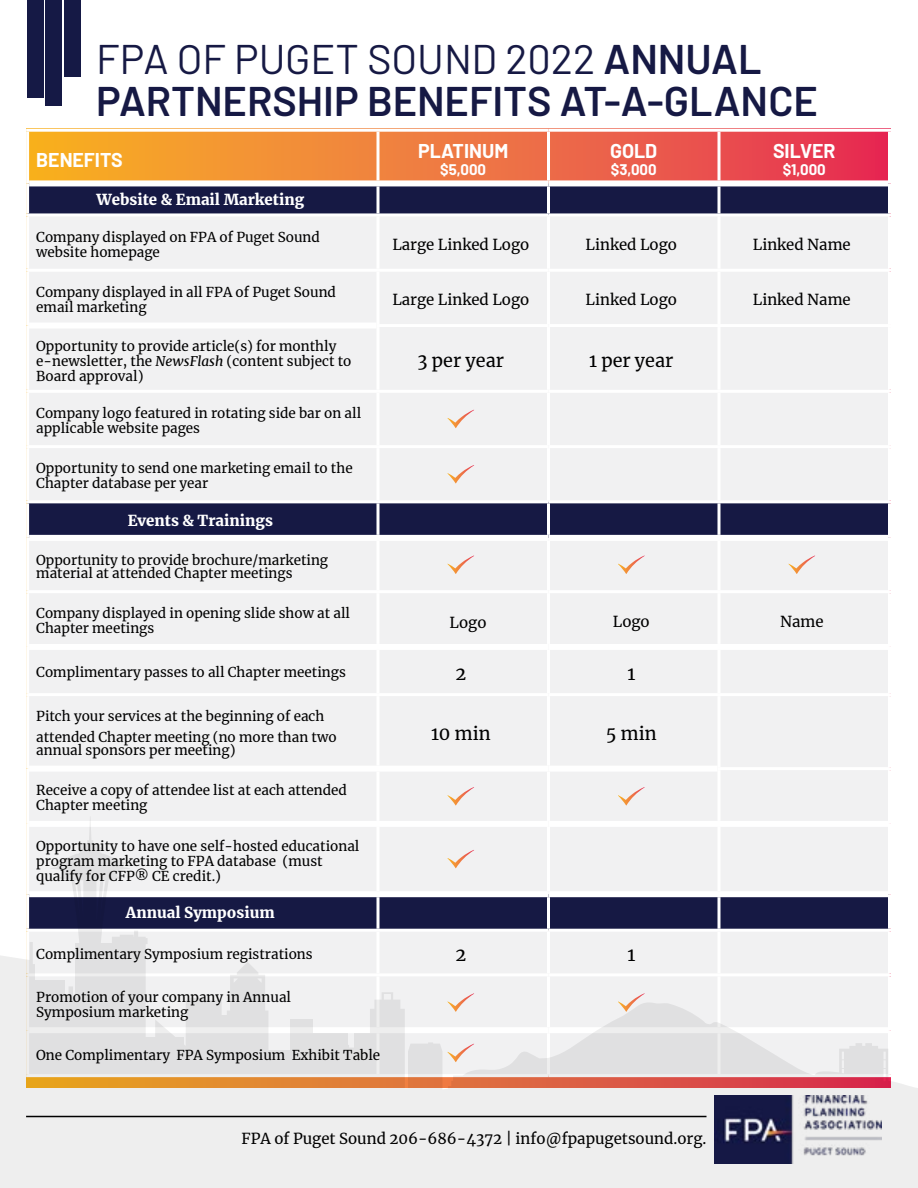
<style>
.page{position:relative;width:918px;height:1188px;background:#fff}
.page>*{position:absolute;margin:0;border:0;box-sizing:border-box;transform-origin:0 0}
.t1{font:600 41.4px/41.4px "Barlow";color:#161944}
.t2{font:700 19.5px "Barlow";color:#fff}
.t3{font:18px "Merriweather";color:#000}
.t4{font:15px "Merriweather";color:#000}
.t5{font:900 15px "Merriweather";color:#fff}
.t6{font:700 15px "Barlow";color:#fff}
.t7{font:13.5px/15px "Merriweather";color:#000}
.s1{font-weight:400}
.s2{font-style:italic}
</style>
<div class="page">
<div style="left:888px;top:1137px;width:30px;height:30px;background:#eee"></div>
<div style="left:0;top:1166px;width:918px;height:22px;background:#eee"></div>
<svg style="left:29px;top:132px;width:859px;height:48px;background:#ee743f"></svg>
<div style="left:29px;top:186px;width:859px;height:27px;background:#161944"></div>
<div style="left:29px;top:217px;width:859px;height:599px;background:#f1f1f2"></div>
<div style="left:29px;top:503px;width:859px;height:32px;background:#161944"></div>
<svg style="left:376px;top:132px;width:4px;height:48px"></svg>
<hr style="left:547px;top:132px;width:3px;height:48px;background:#fff">
<hr style="left:717px;top:132px;width:3px;height:48px;background:#fff">
<svg style="left:376px;top:186px;width:4px;height:27px"></svg>
<hr style="left:547px;top:186px;width:3px;height:27px;background:#fff">
<hr style="left:717px;top:186px;width:3px;height:27px;background:#fff">
<hr style="left:376px;top:216px;width:4px;height:53px;background:#fff">
<hr style="left:547px;top:216px;width:3px;height:53px;background:#fff">
<hr style="left:717px;top:216px;width:3px;height:53px;background:#fff">
<hr style="left:26px;top:269px;width:352px;height:3px;background:#fff">
<hr style="left:378px;top:269px;width:171px;height:3px;background:#fff">
<hr style="left:376px;top:272px;width:4px;height:52px;background:#fff">
<hr style="left:549px;top:269px;width:170px;height:3px;background:#fff">
<hr style="left:547px;top:272px;width:3px;height:52px;background:#fff">
<hr style="left:719px;top:269px;width:172px;height:3px;background:#fff">
<hr style="left:717px;top:272px;width:3px;height:52px;background:#fff">
<hr style="left:376px;top:327px;width:4px;height:63px;background:#fff">
<hr style="left:547px;top:327px;width:3px;height:63px;background:#fff">
<hr style="left:717px;top:327px;width:3px;height:63px;background:#fff">
<hr style="left:26px;top:390px;width:352px;height:3px;background:#fff">
<hr style="left:378px;top:390px;width:171px;height:3px;background:#fff">
<hr style="left:376px;top:393px;width:4px;height:52px;background:#fff">
<hr style="left:549px;top:390px;width:170px;height:3px;background:#fff">
<hr style="left:547px;top:393px;width:3px;height:52px;background:#fff">
<hr style="left:719px;top:390px;width:172px;height:3px;background:#fff">
<hr style="left:717px;top:393px;width:3px;height:52px;background:#fff">
<hr style="left:26px;top:445px;width:352px;height:3px;background:#fff">
<hr style="left:378px;top:445px;width:171px;height:3px;background:#fff">
<hr style="left:376px;top:448px;width:4px;height:52px;background:#fff">
<hr style="left:549px;top:445px;width:170px;height:3px;background:#fff">
<hr style="left:547px;top:448px;width:3px;height:52px;background:#fff">
<hr style="left:719px;top:445px;width:172px;height:3px;background:#fff">
<hr style="left:717px;top:448px;width:3px;height:52px;background:#fff">
<hr style="left:26px;top:500px;width:352px;height:3px;background:#fff">
<hr style="left:378px;top:500px;width:171px;height:3px;background:#fff">
<svg style="left:376px;top:503px;width:4px;height:32px"></svg>
<hr style="left:549px;top:500px;width:170px;height:3px;background:#fff">
<hr style="left:547px;top:503px;width:3px;height:32px;background:#fff">
<hr style="left:719px;top:500px;width:172px;height:3px;background:#fff">
<hr style="left:717px;top:503px;width:3px;height:32px;background:#fff">
<hr style="left:376px;top:541px;width:4px;height:49px;background:#fff">
<hr style="left:547px;top:541px;width:3px;height:49px;background:#fff">
<hr style="left:717px;top:541px;width:3px;height:49px;background:#fff">
<hr style="left:26px;top:590px;width:352px;height:3px;background:#fff">
<hr style="left:378px;top:590px;width:171px;height:3px;background:#fff">
<hr style="left:376px;top:593px;width:4px;height:51px;background:#fff">
<hr style="left:549px;top:590px;width:170px;height:3px;background:#fff">
<hr style="left:547px;top:593px;width:3px;height:51px;background:#fff">
<hr style="left:719px;top:590px;width:172px;height:3px;background:#fff">
<hr style="left:717px;top:593px;width:3px;height:51px;background:#fff">
<hr style="left:376px;top:650px;width:4px;height:43px;background:#fff">
<hr style="left:547px;top:650px;width:3px;height:43px;background:#fff">
<hr style="left:717px;top:650px;width:3px;height:43px;background:#fff">
<hr style="left:376px;top:696px;width:4px;height:70px;background:#fff">
<hr style="left:547px;top:696px;width:3px;height:70px;background:#fff">
<hr style="left:719px;top:693px;width:172px;height:3px;background:#fff">
<hr style="left:717px;top:696px;width:3px;height:71px;background:#fff">
<hr style="left:376px;top:772px;width:4px;height:49px;background:#fff">
<hr style="left:547px;top:772px;width:3px;height:49px;background:#fff">
<hr style="left:717px;top:767px;width:174px;height:3px;background:#fff">
<hr style="left:717px;top:770px;width:3px;height:51px;background:#fff">
<hr style="left:376px;top:324px;width:173px;height:3px;background:#fff">
<hr style="left:549px;top:324px;width:170px;height:3px;background:#fff">
<hr style="left:719px;top:324px;width:172px;height:3px;background:#fff">
<hr style="left:378px;top:693px;width:171px;height:3px;background:#fff">
<hr style="left:549px;top:693px;width:170px;height:3px;background:#fff">
<div style="left:29px;top:323px;width:348px;height:6px;background:#fff"></div>
<div style="left:29px;top:535px;width:349px;height:6px;background:#fff"></div>
<div style="left:378px;top:535px;width:171px;height:6px;background:#fff"></div>
<div style="left:549px;top:535px;width:170px;height:6px;background:#fff"></div>
<div style="left:719px;top:535px;width:169px;height:6px;background:#fff"></div>
<div style="left:29px;top:644px;width:349px;height:6px;background:#fff"></div>
<div style="left:378px;top:644px;width:171px;height:6px;background:#fff"></div>
<div style="left:549px;top:644px;width:170px;height:6px;background:#fff"></div>
<div style="left:719px;top:644px;width:169px;height:6px;background:#fff"></div>
<div style="left:29px;top:766px;width:349px;height:6px;background:#fff"></div>
<div style="left:378px;top:766px;width:171px;height:6px;background:#fff"></div>
<div style="left:549px;top:766px;width:169px;height:6px;background:#fff"></div>
<hr style="left:26px;top:693px;width:352px;height:3px;background:#fff">
<svg style="left:447px;top:410px;width:27px;height:18px"></svg>
<svg style="left:447px;top:465px;width:27px;height:18px"></svg>
<svg style="left:447px;top:556px;width:27px;height:18px"></svg>
<svg style="left:618px;top:556px;width:27px;height:18px"></svg>
<svg style="left:788px;top:556px;width:27px;height:18px"></svg>
<svg style="left:447px;top:787px;width:27px;height:19px"></svg>
<svg style="left:618px;top:787px;width:27px;height:19px"></svg>
<svg style="left:0;top:816px;width:904px;height:350px"></svg>
<div style="left:27px;top:0;width:16px;height:97px;background:#151945"></div>
<div style="left:46px;top:0;width:16px;height:105px;background:#151945"></div>
<div style="left:65px;top:0;width:16px;height:76px;background:#151945"></div>
<img style="left:715px;top:1096px;width:167px;height:68px">
<hr style="left:26px;top:1116px;width:681px;height:1px;background:#000">
<h1 class="t1" style="left:96px;top:35px;width:723px"><span class="s1">FPA OF PUGET SOUND 2022</span> ANNUAL<br>PARTNERSHIP BENEFITS AT-A-GLANCE</h1>
<h2 class="t2" style="left:36px;top:145px;width:88px">BENEFITS</h2>
<h2 class="t2" style="left:610px;top:137px;width:49px">GOLD</h2>
<p class="t6" style="left:611px;top:158px;width:47px">$3,000</p>
<h2 class="t2" style="left:773px;top:137px;width:64px">SILVER</h2>
<p class="t6" style="left:783px;top:158px;width:45px">$1,000</p>
<h2 class="t2" style="left:418px;top:137px;width:92px">PLATINUM</h2>
<p class="t6" style="left:440px;top:158px;width:47px">$5,000</p>
<p class="t5" style="left:96px;top:189px;width:209px">Website &amp; Email Marketing</p>
<p class="t7" style="left:36px;top:229px;width:285px">Company displayed on FPA of Puget Sound website homepage</p>
<p class="t4" style="left:392px;top:234px;width:138px">Large Linked Logo</p>
<p class="t4" style="left:586px;top:234px;width:93px">Linked Logo</p>
<p class="t4" style="left:753px;top:234px;width:99px">Linked Name</p>
<p class="t7" style="left:36px;top:284px;width:301px">Company displayed in all FPA of Puget Sound email marketing</p>
<p class="t4" style="left:392px;top:289px;width:138px">Large Linked Logo</p>
<p class="t4" style="left:586px;top:289px;width:93px">Linked Logo</p>
<p class="t4" style="left:753px;top:289px;width:99px">Linked Name</p>
<p class="t7" style="left:36px;top:338px;width:317px">Opportunity to provide article(s) for monthly e-newsletter, the <span class="s2">NewsFlash</span> (content subject to<br>Board approval)</p>
<h3 class="t3" style="left:418px;top:348px;width:88px">3 per year</h3>
<h3 class="t3" style="left:589px;top:348px;width:86px">1 per year</h3>
<p class="t7" style="left:36px;top:405px;width:326px">Company logo featured in rotating side bar on all applicable website pages</p>
<p class="t7" style="left:36px;top:461px;width:318px">Opportunity to send one marketing email to the<br>Chapter database per year</p>
<p class="t5" style="left:128px;top:510px;width:147px">Events &amp; Trainings</p>
<p class="t7" style="left:36px;top:553px;width:293px;line-height:13.5px">Opportunity to provide brochure/marketing material at attended Chapter meetings</p>
<p class="t7" style="left:36px;top:606px;width:315px">Company displayed in opening slide show at all<br>Chapter meetings</p>
<p class="t4" style="left:450px;top:612px;width:38px">Logo</p>
<p class="t4" style="left:613px;top:611px;width:38px">Logo</p>
<p class="t4" style="left:780px;top:611px;width:45px">Name</p>
<p class="t7" style="left:36px;top:665px;width:311px">Complimentary passes to all Chapter meetings</p>
<h3 class="t3" style="left:455px;top:661px;width:12px">2</h3>
<h3 class="t3" style="left:627px;top:661px;width:9px">1</h3>
<p class="t7" style="left:36px;top:706px;width:302px;line-height:20.2px">Pitch your services at the beginning of each attended Chapter meeting (no more than two</p>
<p class="t7" style="left:36px;top:742px;width:201px">annual sponsors per meeting)</p>
<h3 class="t3" style="left:431px;top:721px;width:61px">10 min</h3>
<h3 class="t3" style="left:606px;top:721px;width:52px">5 min</h3>
<p class="t7" style="left:36px;top:783px;width:312px">Receive a copy of attendee list at each attended<br>Chapter meeting</p>
<p class="t7" style="left:36px;top:838px;width:325px">Opportunity to have one self-hosted educational program marketing to FPA database (must qualify for CFP® CE credit.)</p>
<p class="t5" style="left:126px;top:902px;width:150px">Annual Symposium</p>
<p class="t7" style="left:36px;top:946px;width:278px">Complimentary Symposium registrations</p>
<h3 class="t3" style="left:455px;top:942px;width:12px">2</h3>
<h3 class="t3" style="left:627px;top:942px;width:9px">1</h3>
<p class="t7" style="left:36px;top:989px;width:256px">Promotion of your company in Annual<br>Symposium marketing</p>
<p class="t7" style="left:36px;top:1047px;width:346px">One Complimentary FPA Symposium Exhibit Table</p>
<p class="t4" style="left:241px;top:1128px;width:467px">FPA of Puget Sound 206-686-4372 | info@fpapugetsound.org.</p>
</div>
